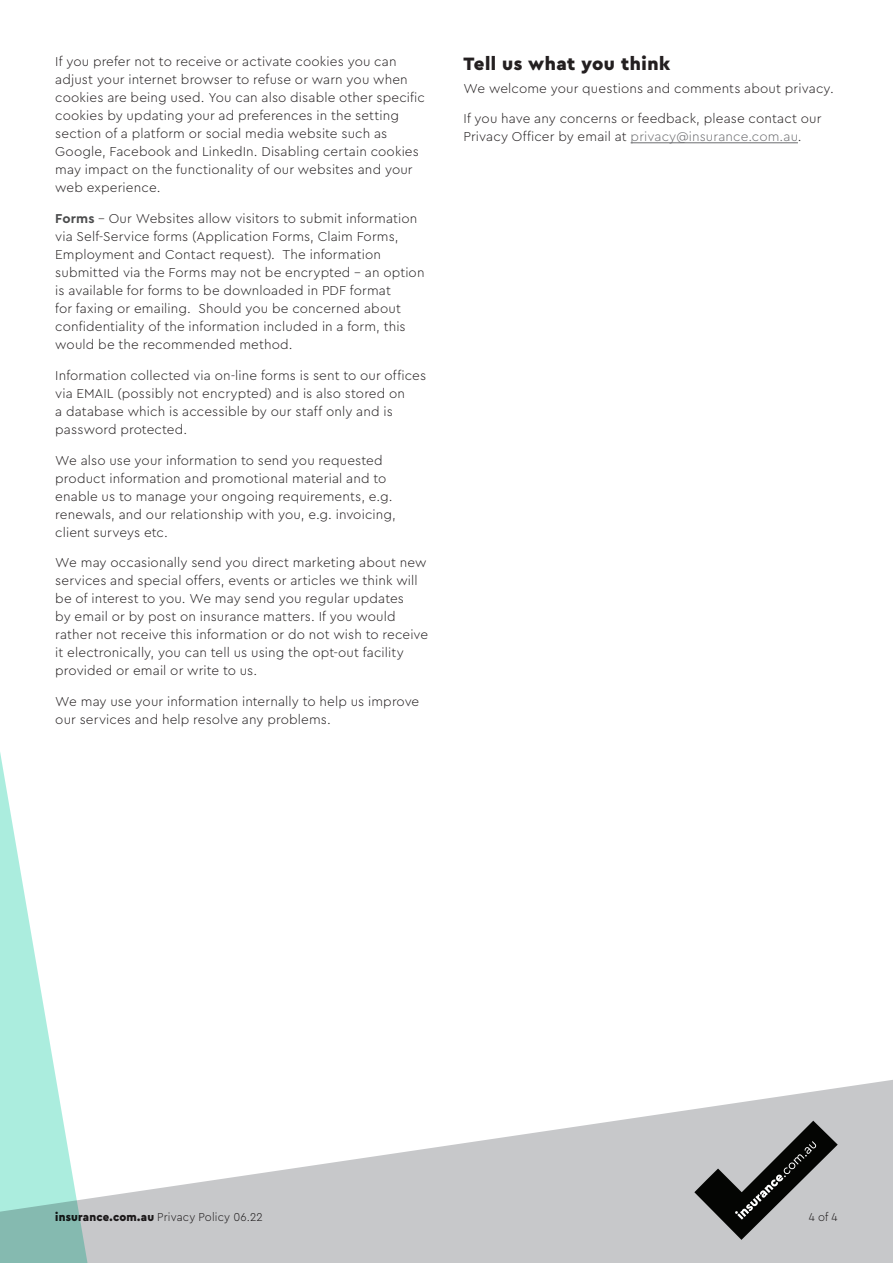
<style>
.page{position:relative;width:893px;height:1263px;background:#fff}
.page>*{position:absolute;margin:0;border:0;box-sizing:border-box;transform-origin:0 0}
.t1{font:900 18.75px "Cera Pro";letter-spacing:.025em;color:#231f20}
.BODY{font:300 13.5px/18px "Cera Pro";letter-spacing:.01em;color:#231f20}
.t2{font:300 12px "Cera Pro";letter-spacing:.015em;color:#231f20;scale:.95 1}
.s1{font-weight:700;color:#4b4c4d}
.s2{color:#6c6d70}
.s3{font-weight:900}
</style>
<div class="page">
<svg style="left:113px;top:1080px;width:780px;height:183px;fill:#c7c8ca"></svg>
<svg style="left:0;top:752px;width:113px;height:511px"></svg>
<svg style="left:694px;top:1121px;width:144px;height:119px;background:#8b8c8c"></svg>
<hr style="left:631px;top:142px;width:167px;height:1px;background:#6c6d70">
<p class="BODY" style="left:55px;top:52px;width:371px">If you prefer not to receive or activate cookies you can adjust your internet browser to refuse or warn you when cookies are being used. You can also disable other specific cookies by updating your ad preferences in the setting section of a platform or social media website such as Google, Facebook and LinkedIn. Disabling certain cookies may impact on the functionality of our websites and your web experience.</p>
<p class="BODY" style="left:55px;top:209px;width:371px"><span class="s1">Forms</span> - Our Websites allow visitors to submit information via Self-Service forms (Application Forms, Claim Forms, Employment and Contact request). The information submitted via the Forms may not be encrypted – an option is available for forms to be downloaded in PDF format<br>for faxing or emailing. Should you be concerned about confidentiality of the information included in a form, this would be the recommended method.</p>
<p class="BODY" style="left:55px;top:366px;width:372px">Information collected via on-line forms is sent to our offices via EMAIL (possibly not encrypted) and is also stored on<br>a database which is accessible by our staff only and is password protected.</p>
<p class="BODY" style="left:55px;top:450px;width:342px">We also use your information to send you requested product information and promotional material and to enable us to manage your ongoing requirements, e.g. renewals, and our relationship with you, e.g. invoicing, client surveys etc.</p>
<p class="BODY" style="left:55px;top:553px;width:374px">We may occasionally send you direct marketing about new services and special offers, events or articles we think will be of interest to you. We may send you regular updates<br>by email or by post on insurance matters. If you would rather not receive this information or do not wish to receive it electronically, you can tell us using the opt-out facility provided or email or write to us.</p>
<p class="BODY" style="left:55px;top:692px;width:366px">We may use your information internally to help us improve our services and help resolve any problems.</p>
<h1 class="t1" style="left:463px;top:52px;width:208px">Tell us what you think</h1>
<p class="BODY" style="left:463px;top:79px;width:372px">We welcome your questions and comments about privacy.</p>
<p class="BODY" style="left:463px;top:109px;width:359px">If you have any concerns or feedback, please contact our<br>Privacy Officer by email at <span class="s2">privacy@insurance.com.au</span>.</p>
<p class="t2" style="left:55px;top:1209px;width:220px"><span class="s3">insurance.com.au</span> Privacy Policy 06.22</p>
<p class="t2" style="left:809px;top:1209px;width:32px">4 of 4</p>
</div>
